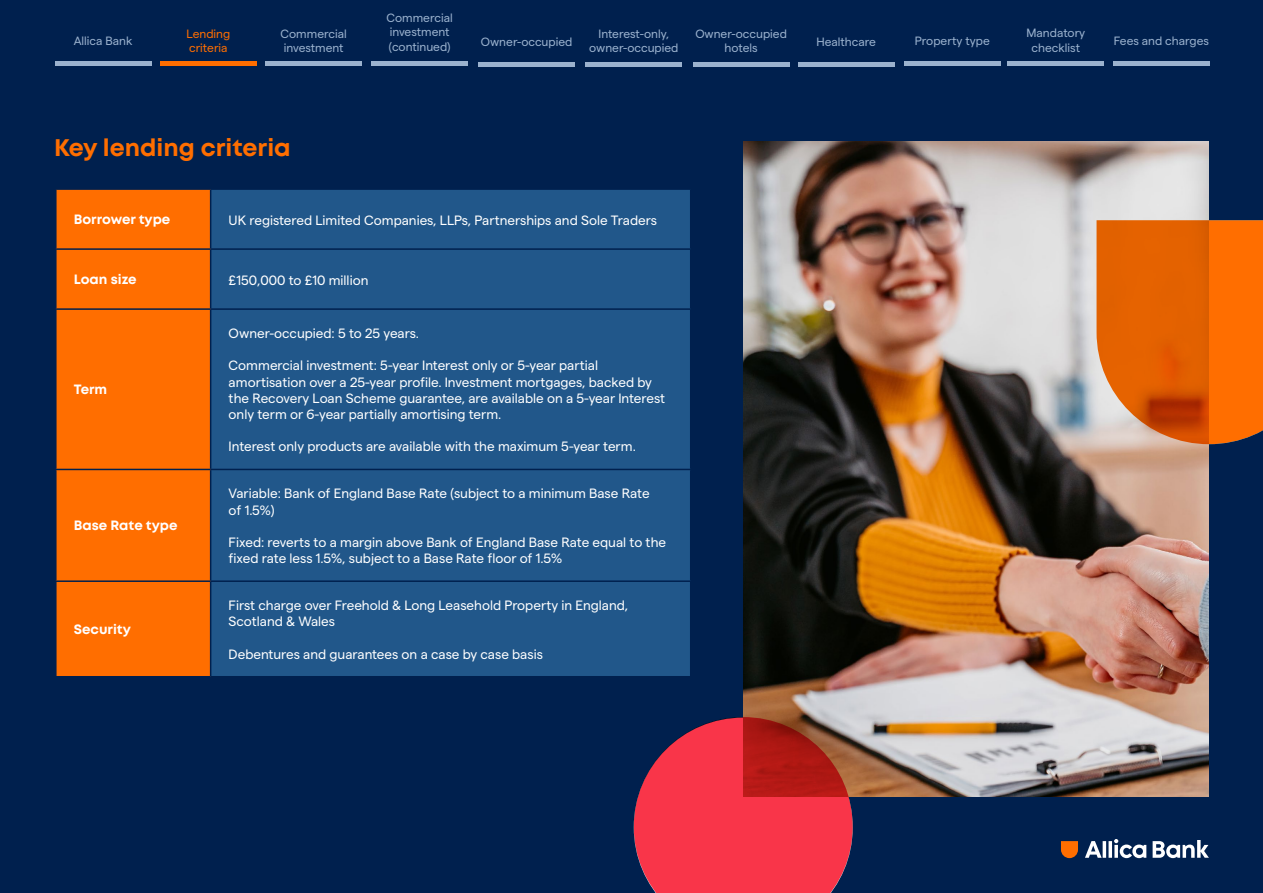
<style>
.page{position:relative;width:1263px;height:893px;background:#00204e}
.page>*{position:absolute;margin:0;border:0;box-sizing:border-box;transform-origin:0 0}
.t1{font:700 24px "Mont";color:#ff6e00}
.t2{font:13.5px/16.2px "Matter SQ";color:#fff}
.t3{font:700 13.5px "Mont";color:#fff}
.t4{font:12px/14.4px "Matter SQ";color:#9bb2ce;text-align:center}
.t5{font:12px/14.4px "Matter SQ";color:#ff6e00}
</style>
<div class="page">
<svg style="left:1061px;top:841px;width:17px;height:17px"></svg>
<svg style="left:1085px;top:839px;width:61px;height:19px"></svg>
<svg style="left:1152px;top:840px;width:57px;height:18px"></svg>
<div style="left:57px;top:190px;width:153px;height:486px;background:#ff6e00"></div>
<div style="left:211px;top:190px;width:479px;height:486px;background:#21578a"></div>
<hr style="left:55px;top:248px;width:156px;height:2px;background:#00204e">
<hr style="left:211px;top:248px;width:480px;height:2px;background:#00204e">
<hr style="left:55px;top:308px;width:156px;height:2px;background:#00204e">
<hr style="left:211px;top:308px;width:480px;height:2px;background:#00204e">
<hr style="left:55px;top:469px;width:156px;height:1px;background:#00204e">
<hr style="left:211px;top:469px;width:480px;height:1px;background:#00204e">
<hr style="left:55px;top:580px;width:156px;height:2px;background:#00204e">
<hr style="left:211px;top:580px;width:480px;height:2px;background:#00204e">
<img style="left:743px;top:141px;width:466px;height:655px">
<svg style="left:1096px;top:220px;width:167px;height:224px;background:#e76a10"></svg>
<svg style="left:634px;top:717px;width:219px;height:176px;background:#ce3141"></svg>
<hr style="left:55px;top:62px;width:96px;height:4px;background:#9bb2ce">
<hr style="left:479px;top:62px;width:96px;height:4px;background:#9bb2ce">
<hr style="left:266px;top:62px;width:96px;height:4px;background:#9bb2ce">
<hr style="left:904px;top:62px;width:96px;height:4px;background:#9bb2ce">
<hr style="left:160px;top:62px;width:96px;height:4px;background:#ff6e00">
<hr style="left:798px;top:62px;width:96px;height:4px;background:#9bb2ce">
<hr style="left:1008px;top:62px;width:96px;height:4px;background:#9bb2ce">
<hr style="left:1113px;top:62px;width:96px;height:4px;background:#9bb2ce">
<hr style="left:693px;top:62px;width:96px;height:4px;background:#9bb2ce">
<hr style="left:586px;top:62px;width:96px;height:4px;background:#9bb2ce">
<hr style="left:372px;top:62px;width:96px;height:4px;background:#9bb2ce">
<p class="t4" style="left:387px;top:10px;width:68px;text-align:left">Commercial investment (continued)</p>
<p class="t5" style="left:186px;top:25px;width:45px">Lending criteria</p>
<p class="t4" style="left:816px;top:33px;width:61px">Healthcare</p>
<p class="t4" style="left:1026px;top:25px;width:60px">Mandatory checklist</p>
<p class="t4" style="left:1114px;top:33px;width:96px">Fees and charges</p>
<p class="t4" style="left:281px;top:25px;width:68px;text-align:left">Commercial investment</p>
<p class="t4" style="left:915px;top:33px;width:76px">Property type</p>
<p class="t4" style="left:589px;top:25px;width:91px">Interest-only, owner-occupied</p>
<p class="t4" style="left:695px;top:25px;width:93px">Owner-occupied hotels</p>
<p class="t4" style="left:74px;top:33px;width:60px">Allica Bank</p>
<p class="t4" style="left:481px;top:33px;width:93px">Owner-occupied</p>
<h1 class="t1" style="left:54px;top:132px;width:238px">Key lending criteria</h1>
<p class="t3" style="left:74px;top:210px;width:98px">Borrower type</p>
<p class="t2" style="left:229px;top:211px;width:430px">UK registered Limited Companies, LLPs, Partnerships and Sole Traders</p>
<p class="t3" style="left:74px;top:270px;width:64px">Loan size</p>
<p class="t2" style="left:229px;top:271px;width:141px">£150,000 to £10 million</p>
<p class="t3" style="left:74px;top:381px;width:35px">Term</p>
<p class="t3" style="left:74px;top:517px;width:105px">Base Rate type</p>
<p class="t3" style="left:74px;top:620px;width:59px">Security</p>
<p class="t2" style="left:229px;top:324px;width:192px">Owner-occupied: 5 to 25 years.</p>
<p class="t2" style="left:229px;top:357px;width:438px">Commercial investment: 5-year Interest only or 5-year partial amortisation over a 25-year profile. Investment mortgages, backed by the Recovery Loan Scheme guarantee, are available on a 5-year Interest only term or 6-year partially amortising term.</p>
<p class="t2" style="left:229px;top:438px;width:409px">Interest only products are available with the maximum 5-year term.</p>
<p class="t2" style="left:229px;top:484px;width:422px">Variable: Bank of England Base Rate (subject to a minimum Base Rate of 1.5%)</p>
<p class="t2" style="left:229px;top:533px;width:439px">Fixed: reverts to a margin above Bank of England Base Rate equal to the fixed rate less 1.5%, subject to a Base Rate floor of 1.5%</p>
<p class="t2" style="left:229px;top:596px;width:401px">First charge over Freehold &amp; Long Leasehold Property in England,<br>Scotland &amp; Wales</p>
<p class="t2" style="left:229px;top:645px;width:316px">Debentures and guarantees on a case by case basis</p>
</div>
